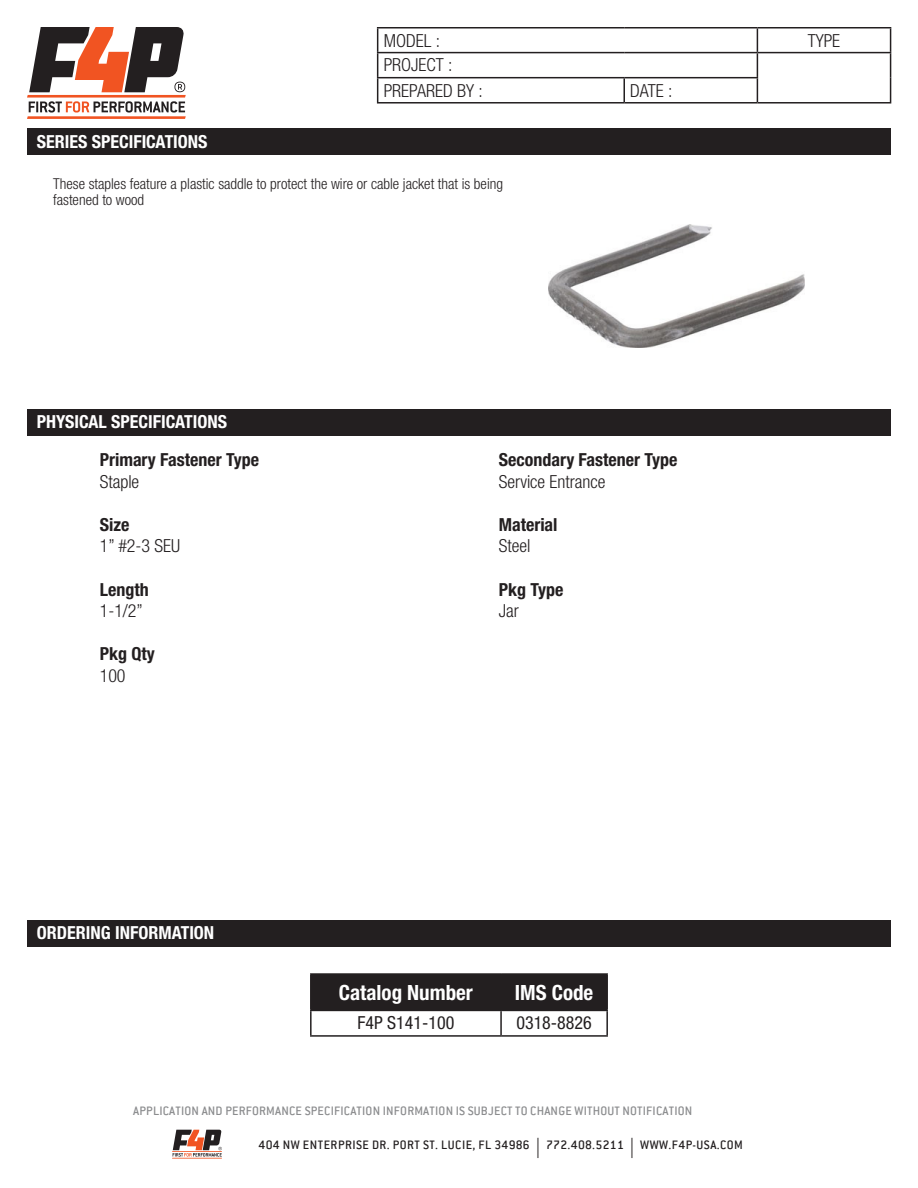
<style>
.page{position:relative;width:918px;height:1188px;background:#fff}
.page>*{position:absolute;margin:0;border:0;box-sizing:border-box;transform-origin:0 0}
.t1{font:700 condensed 21px "Helvetica Neue LT Std";color:#fff}
.t2{font:300 condensed 18px/25px "Helvetica Neue LT Std";color:#231f20}
.t3{font:700 condensed 18px "Helvetica Neue LT Std";color:#231f20}
.t4{font:700 condensed 18px "Helvetica Neue LT Std";color:#fff}
.t5{font:condensed 18px "Helvetica Neue LT Std";color:#231f20}
.t6{font:300 condensed 15px/16.5px "Helvetica Neue LT Std";color:#231f20}
.t7{font:500 13.5px "Conduit ITC";letter-spacing:.015em;color:#8b8c8e}
.t8{font:500 13.5px "Conduit ITC";letter-spacing:.035em;color:#231f20}
.s1{font-family:"Myriad Pro";font-weight:400;font-size:20.25px}
</style>
<div class="page">
<svg style="left:27px;top:27px;width:159px;height:92px"></svg>
<hr style="left:172px;top:1151px;width:50px;height:1px;background:#f15422">
<hr style="left:172px;top:1158px;width:50px;height:1px;background:#f15422">
<svg style="left:173px;top:1130px;width:49px;height:27px"></svg>
<hr style="left:377px;top:27px;width:247px;height:1px;background:#231f20">
<hr style="left:624px;top:27px;width:133px;height:1px;background:#231f20">
<hr style="left:757px;top:27px;width:134px;height:1px;background:#231f20">
<hr style="left:377px;top:52px;width:247px;height:1px;background:#231f20">
<hr style="left:624px;top:52px;width:133px;height:1px;background:#231f20">
<hr style="left:757px;top:52px;width:134px;height:1px;background:#231f20">
<hr style="left:377px;top:77px;width:247px;height:1px;background:#231f20">
<svg style="left:377px;top:28px;width:1px;height:74px"></svg>
<hr style="left:624px;top:77px;width:134px;height:1px;background:#231f20">
<hr style="left:623px;top:78px;width:2px;height:24px;background:#231f20">
<svg style="left:757px;top:28px;width:1px;height:74px"></svg>
<svg style="left:890px;top:28px;width:1px;height:74px"></svg>
<hr style="left:377px;top:102px;width:247px;height:2px;background:#231f20">
<hr style="left:624px;top:102px;width:133px;height:2px;background:#231f20">
<hr style="left:757px;top:102px;width:134px;height:2px;background:#231f20">
<div style="left:27px;top:129px;width:864px;height:26px;background:#231f20"></div>
<div style="left:27px;top:410px;width:864px;height:26px;background:#231f20"></div>
<div style="left:27px;top:921px;width:864px;height:26px;background:#231f20"></div>
<div style="left:312px;top:975px;width:294px;height:35px;background:#231f20"></div>
<hr style="left:310px;top:973px;width:191px;height:2px;background:#231f20">
<hr style="left:310px;top:975px;width:2px;height:35px;background:#231f20">
<hr style="left:501px;top:973px;width:107px;height:2px;background:#231f20">
<hr style="left:500px;top:975px;width:2px;height:35px;background:#231f20">
<hr style="left:606px;top:975px;width:2px;height:35px;background:#231f20">
<hr style="left:310px;top:1010px;width:191px;height:1px;background:#231f20">
<hr style="left:310px;top:1011px;width:2px;height:24px;background:#231f20">
<hr style="left:501px;top:1010px;width:107px;height:1px;background:#231f20">
<hr style="left:500px;top:1011px;width:2px;height:24px;background:#231f20">
<hr style="left:606px;top:1011px;width:2px;height:24px;background:#231f20">
<hr style="left:310px;top:1035px;width:191px;height:2px;background:#231f20">
<hr style="left:501px;top:1035px;width:107px;height:2px;background:#231f20">
<img style="left:548px;top:225px;width:256px;height:123px">
<p class="t4" style="left:37px;top:131px;width:172px">SERIES SPECIFICATIONS</p>
<p class="t2" style="left:384px;top:28px;width:58px">MODEL :</p>
<p class="t2" style="left:808px;top:28px;width:34px">TYPE</p>
<p class="t2" style="left:384px;top:52px;width:101px">PROJECT :<br>PREPARED BY :</p>
<p class="t2" style="left:630px;top:78px;width:44px">DATE :</p>
<p class="t6" style="left:53px;top:175px;width:451px">These staples feature a plastic saddle to protect the wire or cable jacket that is being fastened to wood</p>
<p class="t4" style="left:37px;top:410px;width:192px">PHYSICAL SPECIFICATIONS</p>
<p class="t3" style="left:100px;top:449px;width:161px">Primary Fastener Type</p>
<p class="t2" style="left:100px;top:469px;width:41px">Staple</p>
<p class="t3" style="left:100px;top:514px;width:31px">Size</p>
<p class="t2" style="left:100px;top:533px;width:82px">1” #2-3 SEU</p>
<p class="t3" style="left:100px;top:578px;width:50px">Length</p>
<p class="t2" style="left:100px;top:598px;width:45px">1-1/2”</p>
<p class="t3" style="left:100px;top:643px;width:56px">Pkg Qty</p>
<p class="t2" style="left:100px;top:663px;width:27px">100</p>
<p class="t3" style="left:499px;top:449px;width:180px">Secondary Fastener Type</p>
<p class="t2" style="left:499px;top:469px;width:108px">Service Entrance</p>
<p class="t3" style="left:499px;top:514px;width:60px">Material</p>
<p class="t2" style="left:499px;top:533px;width:33px">Steel</p>
<p class="t3" style="left:499px;top:578px;width:66px">Pkg Type</p>
<p class="t2" style="left:499px;top:598px;width:21px">Jar</p>
<p class="t4" style="left:37px;top:921px;width:179px">ORDERING INFORMATION</p>
<h1 class="t1" style="left:339px;top:980px;width:136px">Catalog Number</h1>
<h1 class="t1" style="left:515px;top:980px;width:80px">IMS Code</h1>
<p class="t5" style="left:358px;top:1013px;width:98px">F4P S141-100</p>
<p class="t5" style="left:516px;top:1013px;width:77px">0318-8826</p>
<p class="t7" style="left:133px;top:1103px;width:561px">APPLICATION AND PERFORMANCE SPECIFICATION INFORMATION IS SUBJECT TO CHANGE WITHOUT NOTIFICATION</p>
<p class="t8" style="left:259px;top:1137px;width:486px">404 NW ENTERPRISE DR. PORT ST. LUCIE, FL 34986 <span class="s1">|</span> 772.408.5211 <span class="s1">|</span> WWW.F4P-USA.COM</p>
</div>
